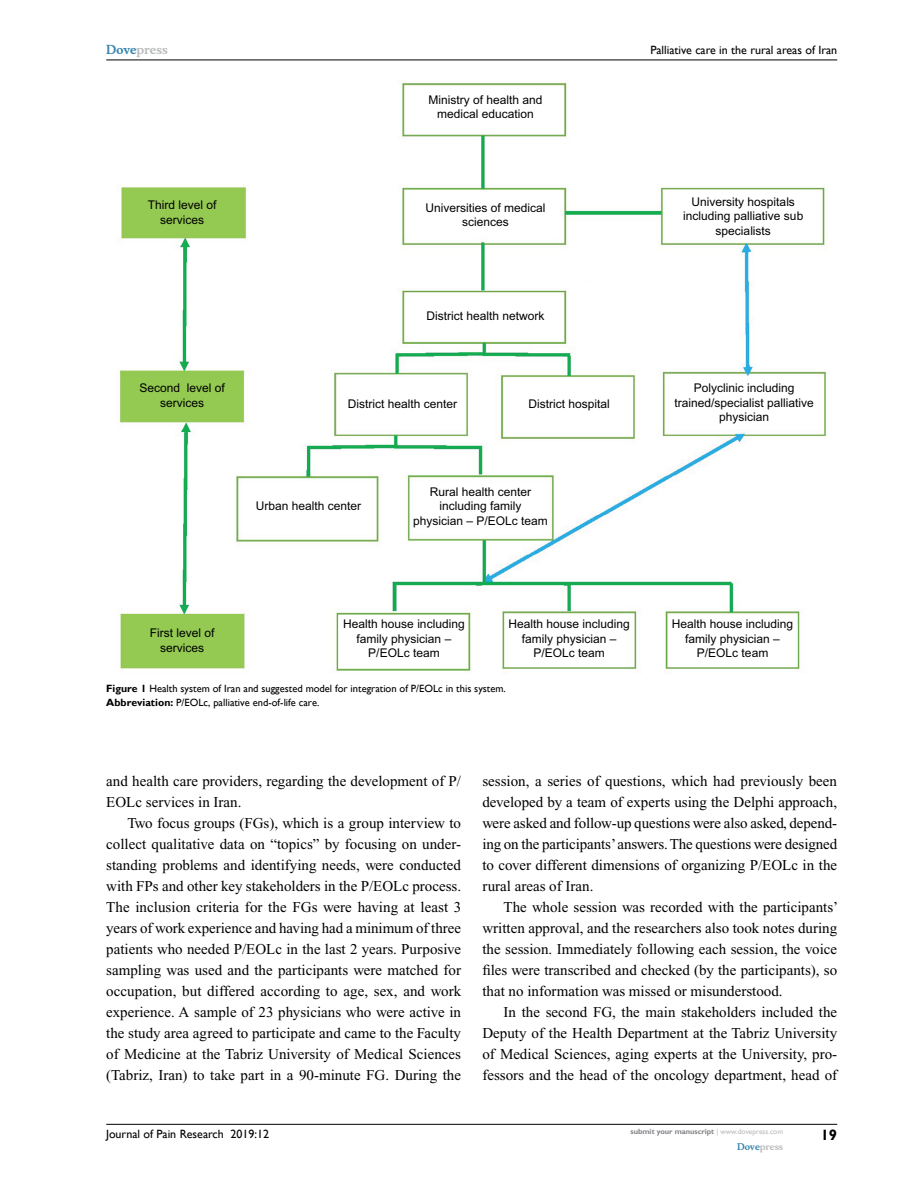
<style>
.page{position:relative;width:918px;height:1188px;background:#fff}
.page>*{position:absolute;margin:0;border:0;box-sizing:border-box;transform-origin:0 0}
.t1{font:15px/21px "Times New Roman";color:#000;text-align:justify}
.t2{font:700 15px "Gill Sans";color:#000}
.t3{font:12px/14.4px "Arial";color:#000;text-align:center}
.t4{font:12px "Gill Sans";color:#000}
.t5{font:700 12px "Musee";color:#b8babc}
.t6{font:10.5px/13.5px "Gill Sans";color:#000}
.t7{font:700 9px "Musee";color:#b8babc}
.t8{font:700 7.5px "Gill Sans";color:#808285}
.s1{color:#3785ad}
.s2{font-weight:700}
.s3{font-weight:400;color:#b8babc}
</style>
<div class="page">
<hr style="left:106px;top:1124px;width:731px;height:1px;background:#000">
<hr style="left:106px;top:60px;width:731px;height:1px;background:#000">
<img style="left:117px;top:82px;width:710px;height:589px">
<p class="t5" style="left:106px;top:43px;width:63px"><span class="s1">Dove</span>press</p>
<p class="t4" style="left:650px;top:43px;width:188px">Palliative care in the rural areas of Iran</p>
<p class="t3" style="left:429px;top:92px;width:116px">Ministry of health and medical education</p>
<p class="t3" style="left:148px;top:198px;width:70px">Third level of services</p>
<p class="t3" style="left:426px;top:200px;width:122px">Universities of medical sciences</p>
<p class="t3" style="left:683px;top:194px;width:122px">University hospitals including palliative sub specialists</p>
<p class="t3" style="left:427px;top:309px;width:120px">District health network</p>
<p class="t3" style="left:139px;top:381px;width:87px">Second level of services</p>
<p class="t3" style="left:348px;top:396px;width:111px">District health center</p>
<p class="t3" style="left:529px;top:396px;width:83px">District hospital</p>
<p class="t3" style="left:674px;top:381px;width:141px">Polyclinic including trained/specialist palliative physician</p>
<p class="t3" style="left:256px;top:499px;width:107px">Urban health center</p>
<p class="t3" style="left:413px;top:484px;width:136px">Rural health center including family physician – P/EOLc team</p>
<p class="t3" style="left:150px;top:626px;width:66px">First level of services</p>
<p class="t3" style="left:343px;top:617px;width:123px">Health house including family physician –<br>P/EOLc team</p>
<p class="t3" style="left:509px;top:617px;width:123px">Health house including family physician –<br>P/EOLc team</p>
<p class="t3" style="left:672px;top:617px;width:123px">Health house including family physician –<br>P/EOLc team</p>
<p class="t6" style="left:106px;top:682px;width:401px"><span class="s2">Figure 1</span> Health system of Iran and suggested model for integration of P/EOLc in this system.<br><span class="s2">Abbreviation:</span> P/EOLc, palliative end-of-life care.</p>
<p class="t1" style="left:106px;top:770px;width:356px">and health care providers, regarding the development of P/<br>EOLc services in Iran.</p>
<p class="t1" style="left:106px;top:812px;width:357px;text-indent:21px">Two focus groups (FGs), which is a group interview to collect qualitative data on “topics” by focusing on under&shy;standing problems and identifying needs, were conducted with FPs and other key stakeholders in the P/EOLc process.<br>The inclusion criteria for the FGs were having at least 3 years of work experience and having had a minimum of three patients who needed P/EOLc in the last 2 years. Purposive sampling was used and the participants were matched for occupation, but differed according to age, sex, and work experience. A sample of 23 physicians who were active in the study area agreed to participate and came to the Faculty of Medicine at the Tabriz University of Medical Sciences (Tabriz, Iran) to take part in a 90-minute FG. During the</p>
<p class="t1" style="left:482px;top:770px;width:356px">session, a series of questions, which had previously been developed by a team of experts using the Delphi approach, were asked and follow-up questions were also asked, depend&shy;ing on the participants’ answers. The questions were designed to cover different dimensions of organizing P/EOLc in the rural areas of Iran.</p>
<p class="t1" style="left:482px;top:896px;width:357px;text-indent:21px">The whole session was recorded with the participants’ written approval, and the researchers also took notes during the session. Immediately following each session, the voice files were transcribed and checked (by the participants), so that no information was missed or misunderstood.</p>
<p class="t1" style="left:482px;top:1001px;width:356px;text-indent:21px">In the second FG, the main stakeholders included the Deputy of the Health Department at the Tabriz University of Medical Sciences, aging experts at the University, pro&shy;fessors and the head of the oncology department, head of</p>
<p class="t4" style="left:106px;top:1127px;width:164px">Journal of Pain Research 2019:12</p>
<p class="t8" style="left:631px;top:1127px;width:154px">submit your manuscript <span class="s3">| www.dovepress.com</span></p>
<p class="t7" style="left:737px;top:1141px;width:48px"><span class="s1">Dove</span>press</p>
<p class="t2" style="left:821px;top:1126px;width:18px">19</p>
</div>
